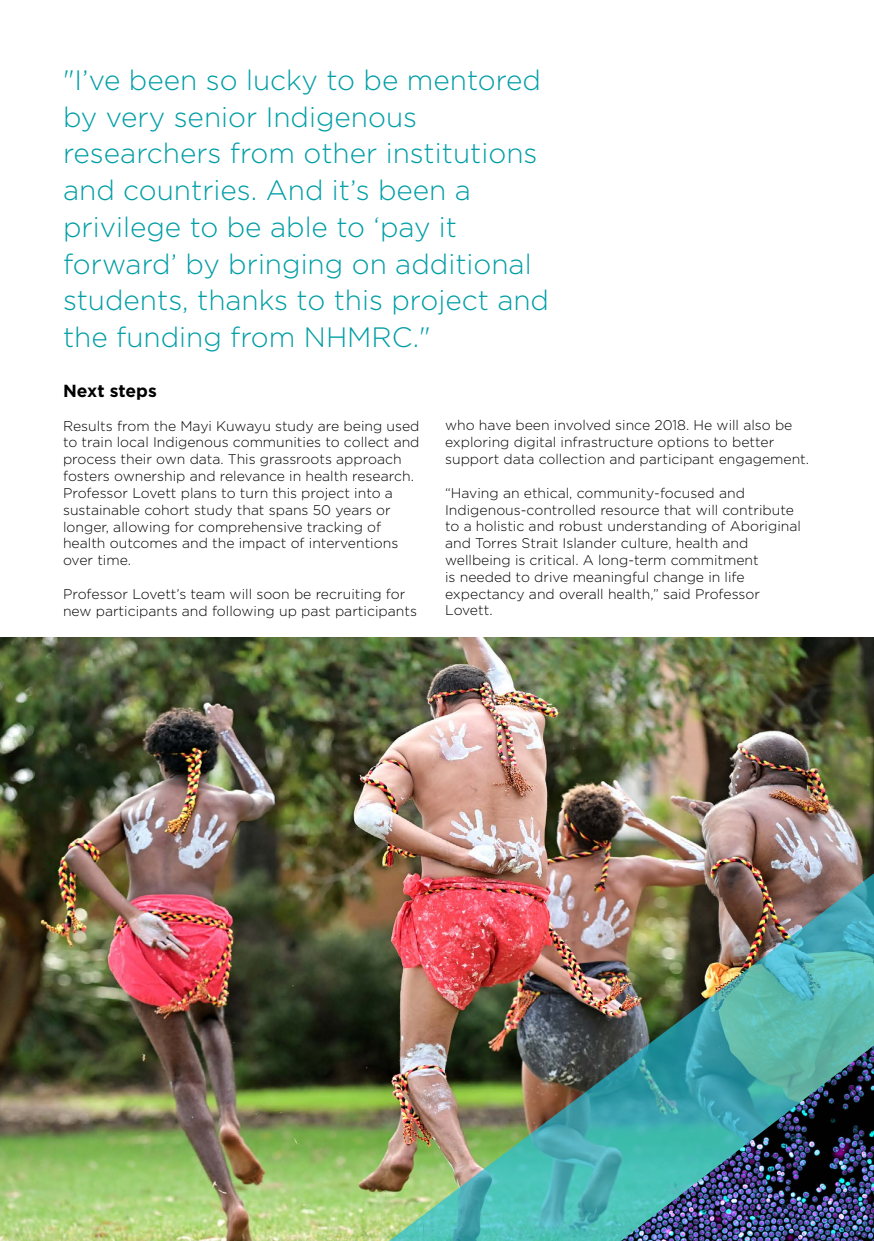
<style>
.page{position:relative;width:874px;height:1241px;background:#fff}
.page>*{position:absolute;margin:0;border:0;box-sizing:border-box;transform-origin:0 0}
.Pull_quote{font:300 28px/36.8px "Gotham";color:#009ea6}
.Heading_3{font:700 17.5px "Gotham";color:#000}
.Body_-_Left_Aligned{font:300 14px/16.8px "Gotham";color:#000}
</style>
<div class="page">
<img style="left:0;top:637px;width:873px;height:603px">
<img style="left:357px;top:808px;width:516px;height:432px">
<img style="left:620px;top:1045px;width:253px;height:195px">
<p class="Pull_quote" style="left:63px;top:61px;width:487px">"I’ve been so lucky to be mentored by very senior Indigenous researchers from other institutions and countries. And it’s been a privilege to be able to ‘pay it forward’ by bringing on additional students, thanks to this project and the funding from NHMRC."</p>
<h3 class="Heading_3" style="left:63px;top:379px;width:95px">Next steps</h3>
<p class="Body_-_Left_Aligned" style="left:63px;top:417px;width:358px">Results from the Mayi Kuwayu study are being used to train local Indigenous communities to collect and process their own data. This grassroots approach fosters ownership and relevance in health research.<br>Professor Lovett plans to turn this project into a sustainable cohort study that spans 50 years or longer, allowing for comprehensive tracking of health outcomes and the impact of interventions over time.</p>
<p class="Body_-_Left_Aligned" style="left:63px;top:585px;width:355px">Professor Lovett’s team will soon be recruiting for new participants and following up past participants</p>
<p class="Body_-_Left_Aligned" style="left:445px;top:416px;width:365px">who have been involved since 2018. He will also be exploring digital infrastructure options to better support data collection and participant engagement.</p>
<p class="Body_-_Left_Aligned" style="left:445px;top:484px;width:357px">“Having an ethical, community-focused and Indigenous-controlled resource that will contribute to a holistic and robust understanding of Aboriginal and Torres Strait Islander culture, health and wellbeing is critical. A long-term commitment<br>is needed to drive meaningful change in life expectancy and overall health,” said Professor Lovett.</p>
</div>
